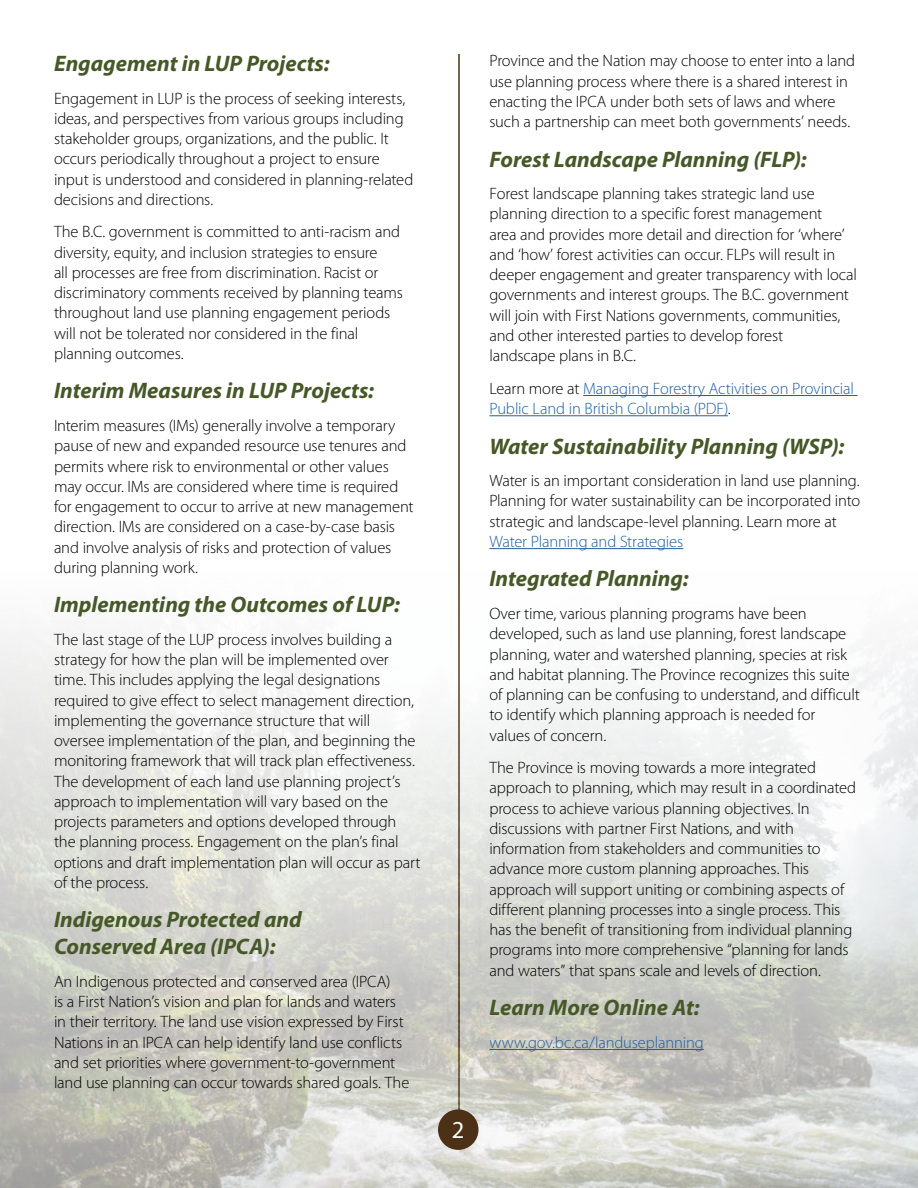
<style>
.page{position:relative;width:918px;height:1188px;background:#fff}
.page>*{position:absolute;margin:0;border:0;box-sizing:border-box;transform-origin:0 0}
.t1{font:24.45px "Myriad Pro";color:#fff}
.t2{font:italic 700 22.5px/27px "Myriad Pro";color:#465828}
.t3{font:300 16.5px/20.2px "Myriad Pro";letter-spacing:-.01em;color:#000}
.t4{font:300 16.5px/20.2px "Myriad Pro";letter-spacing:-.01em;color:#215e9e}
.s1{color:#000}
</style>
<div class="page">
<hr style="left:458px;top:54px;width:2px;height:1076px;background:#4d3116">
<img style="left:0;top:567px;width:918px;height:621px">
<div style="left:438px;top:1109px;width:40px;height:41px;background:#4d3116;border-radius:50%"></div>
<hr style="left:583px;top:395px;width:275px;height:1px;background:#215e9e">
<hr style="left:489px;top:415px;width:239px;height:1px;background:#215e9e">
<hr style="left:489px;top:548px;width:194px;height:1px;background:#215e9e">
<hr style="left:489px;top:1049px;width:215px;height:1px;background:#215e9e">
<h2 class="t2" style="left:54px;top:50px;width:277px">Engagement in LUP Projects:</h2>
<p class="t3" style="left:54px;top:88px;width:361px">Engagement in LUP is the process of seeking interests, ideas, and perspectives from various groups including stakeholder groups, organizations, and the public. It occurs periodically throughout a project to ensure input is understood and considered in planning-related decisions and directions.</p>
<p class="t3" style="left:54px;top:222px;width:350px">The B.C. government is committed to anti-racism and diversity, equity, and inclusion strategies to ensure<br>all processes are free from discrimination. Racist or discriminatory comments received by planning teams throughout land use planning engagement periods will not be tolerated nor considered in the final planning outcomes.</p>
<h2 class="t2" style="left:54px;top:378px;width:322px">Interim Measures in LUP Projects:</h2>
<p class="t3" style="left:54px;top:416px;width:361px">Interim measures (IMs) generally involve a temporary pause of new and expanded resource use tenures and permits where risk to environmental or other values may occur. IMs are considered where time is required for engagement to occur to arrive at new management direction. IMs are considered on a case-by-case basis and involve analysis of risks and protection of values during planning work.</p>
<h2 class="t2" style="left:54px;top:592px;width:347px">Implementing the Outcomes of LUP:</h2>
<p class="t3" style="left:54px;top:630px;width:368px">The last stage of the LUP process involves building a strategy for how the plan will be implemented over time. This includes applying the legal designations required to give effect to select management direction, implementing the governance structure that will oversee implementation of the plan, and beginning the monitoring framework that will track plan effectiveness.<br>The development of each land use planning project’s approach to implementation will vary based on the projects parameters and options developed through the planning process. Engagement on the plan’s final options and draft implementation plan will occur as part of the process.</p>
<h2 class="t2" style="left:54px;top:907px;width:249px">Indigenous Protected and<br>Conserved Area (IPCA):</h2>
<p class="t3" style="left:54px;top:972px;width:357px">An Indigenous protected and conserved area (IPCA)<br>is a First Nation’s vision and plan for lands and waters in their territory. The land use vision expressed by First Nations in an IPCA can help identify land use conflicts and set priorities where government-to-government land use planning can occur towards shared goals. The</p>
<p class="t3" style="left:489px;top:51px;width:367px">Province and the Nation may choose to enter into a land use planning process where there is a shared interest in enacting the IPCA under both sets of laws and where such a partnership can meet both governments’ needs.</p>
<h2 class="t2" style="left:489px;top:146px;width:319px">Forest Landscape Planning (FLP):</h2>
<p class="t3" style="left:489px;top:184px;width:369px">Forest landscape planning takes strategic land use planning direction to a specific forest management<br>area and provides more detail and direction for ‘where’ and ‘how’ forest activities can occur. FLPs will result in deeper engagement and greater transparency with local governments and interest groups. The B.C. government will join with First Nations governments, communities, and other interested parties to develop forest<br>landscape plans in B.C.</p>
<p class="t4" style="left:489px;top:379px;width:366px"><span class="s1">Learn more at</span> Managing Forestry Activities on Provincial<br>Public Land in British Columbia (PDF)<span class="s1">.</span></p>
<h2 class="t2" style="left:489px;top:433px;width:356px">Water Sustainability Planning (WSP):</h2>
<p class="t3" style="left:489px;top:471px;width:372px;text-align:justify">Water is an important consideration in land use planning.<br>Planning for water sustainability can be incorporated into strategic and landscape-level planning. Learn more at</p>
<p class="t4" style="left:489px;top:532px;width:195px">Water Planning and Strategies</p>
<h2 class="t2" style="left:489px;top:566px;width:201px">Integrated Planning:</h2>
<p class="t3" style="left:489px;top:604px;width:372px">Over time, various planning programs have been developed, such as land use planning, forest landscape planning, water and watershed planning, species at risk and habitat planning. The Province recognizes this suite of planning can be confusing to understand, and difficult to identify which planning approach is needed for values of concern.</p>
<p class="t3" style="left:489px;top:758px;width:368px">The Province is moving towards a more integrated approach to planning, which may result in a coordinated process to achieve various planning objectives. In discussions with partner First Nations, and with information from stakeholders and communities to advance more custom planning approaches. This approach will support uniting or combining aspects of different planning processes into a single process. This has the benefit of transitioning from individual planning programs into more comprehensive “planning for lands and waters” that spans scale and levels of direction.</p>
<h2 class="t2" style="left:489px;top:994px;width:212px">Learn More Online At:</h2>
<p class="t4" style="left:489px;top:1032px;width:216px">www.gov.bc.ca/landuseplanning</p>
<h1 class="t1" style="left:452px;top:1116px;width:14px">2</h1>
</div>
